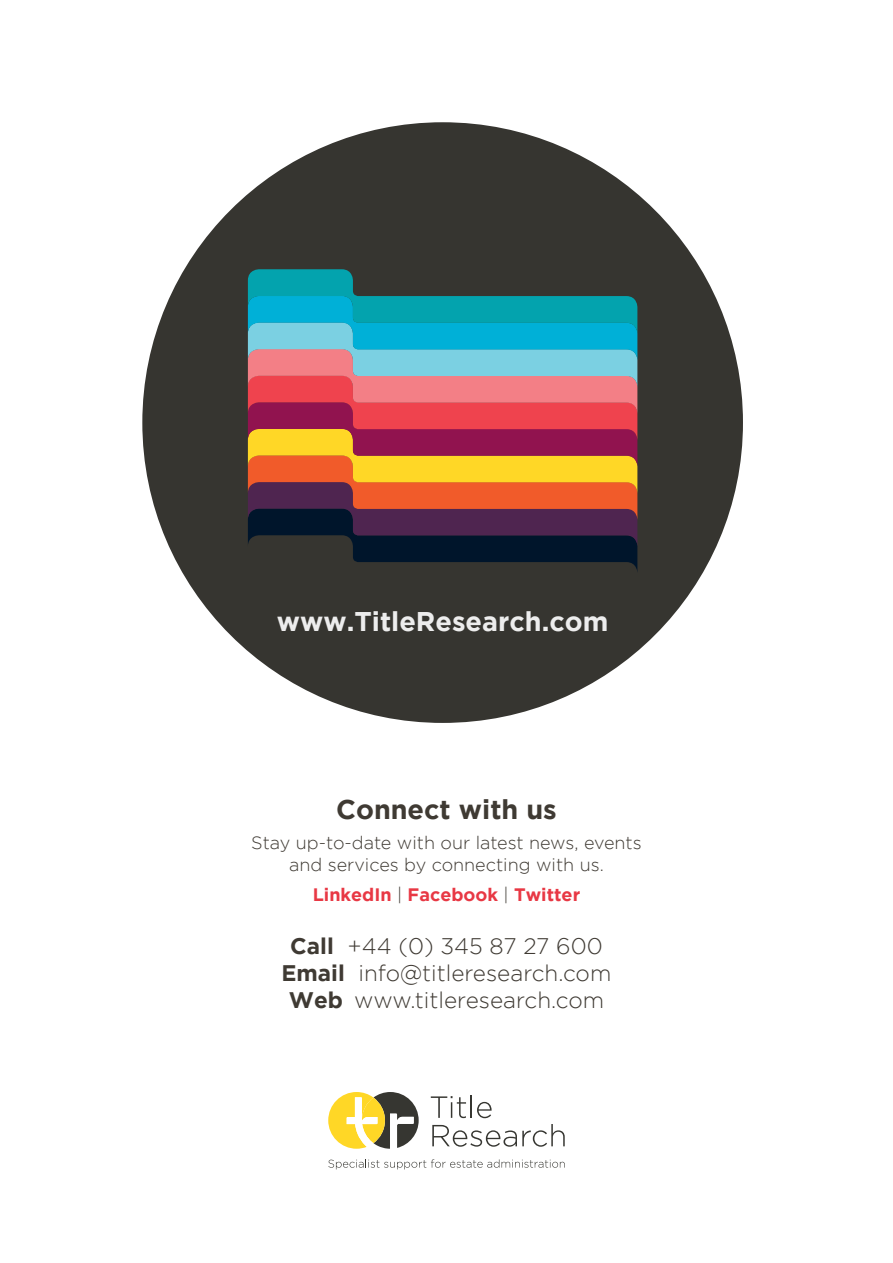
<style>
.page{position:relative;width:893px;height:1263px;background:#fff}
.page>*{position:absolute;margin:0;border:0;box-sizing:border-box;transform-origin:0 0}
.t1{font:700 27px "Gotham";color:#ededed}
.t2{font:700 27px "Gotham";color:#3f3a33}
.t3{font:300 22.5px/27px "Gotham";color:#3f3a33;text-align:center}
.t4{font:300 18px/21.6px "Gotham";color:#3f3a33;text-align:center}
.t5{font:700 18px "Gotham";color:#e83844}
.s1{font-weight:300;color:#3f3a33}
.s2{font-weight:700}
</style>
<div class="page">
<svg style="left:328px;top:1092px;width:91px;height:57px"></svg>
<svg style="left:431px;top:1095px;width:61px;height:23px"></svg>
<svg style="left:432px;top:1124px;width:133px;height:23px"></svg>
<svg style="left:328px;top:1159px;width:237px;height:10px"></svg>
<div style="left:142px;top:122px;width:601px;height:601px;background:#363530;border-radius:50%"></div>
<svg style="left:248px;top:269px;width:389px;height:301px;background:#7b6967"></svg>
<p class="t1" style="left:277px;top:606px;width:333px">www.TitleResearch.com</p>
<p class="t2" style="left:336px;top:794px;width:222px">Connect with us</p>
<p class="t4" style="left:251px;top:832px;width:392px">Stay up-to-date with our latest news, events and services by connecting with us.</p>
<p class="t5" style="left:313px;top:884px;width:269px">LinkedIn <span class="s1">|</span> Facebook <span class="s1">|</span> Twitter</p>
<p class="t3" style="left:282px;top:932px;width:331px"><span class="s2">Call</span> +44 (0) 345 87 27 600<br><span class="s2">Email</span> info@titleresearch.com<br><span class="s2">Web</span> www.titleresearch.com</p>
</div>
